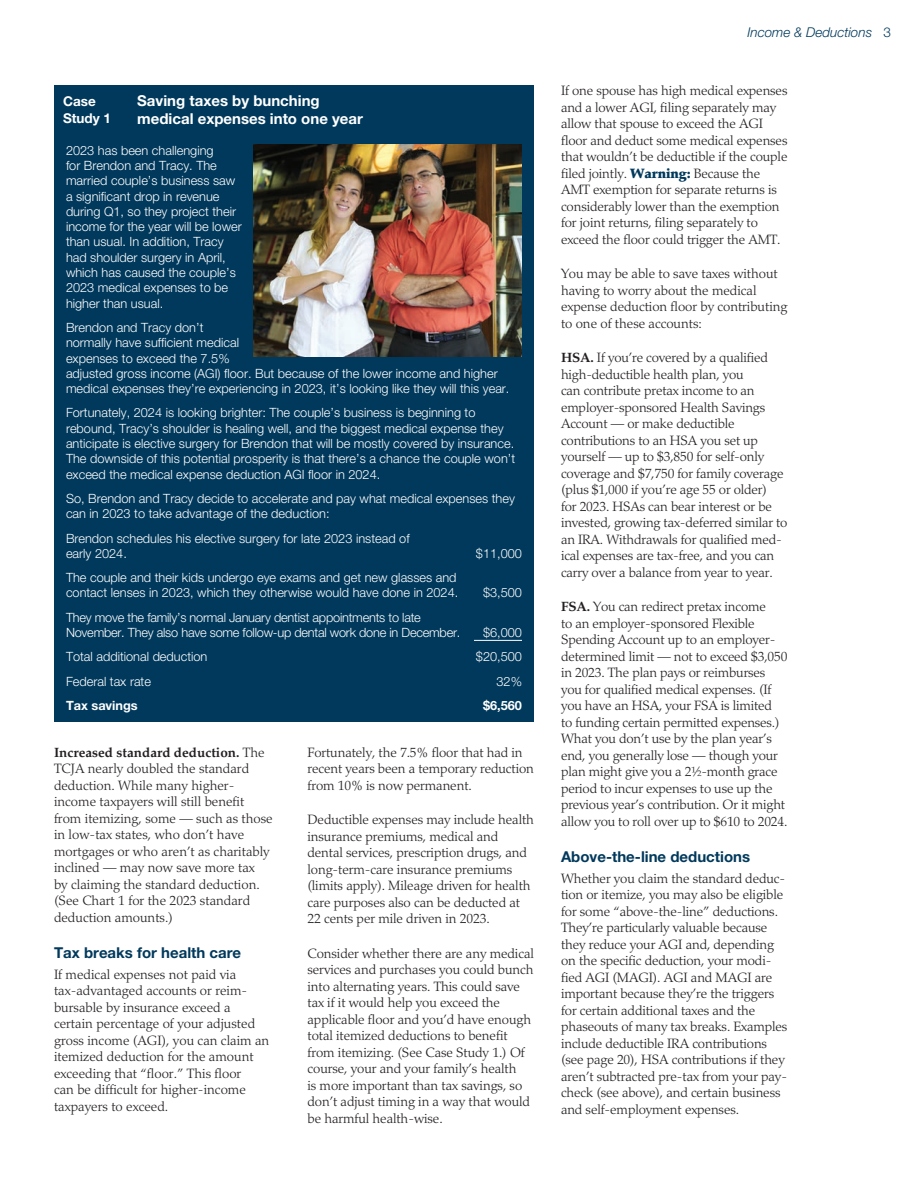
<style>
.page{position:relative;width:918px;height:1188px;background:#fff}
.page>*{position:absolute;margin:0;border:0;box-sizing:border-box;transform-origin:0 0}
.t1{font:700 15px/18px "Helvetica Neue LT Std";color:#fff}
.t2{font:700 15px "Helvetica Neue LT Std";color:#00395c}
.t3{font:300 13.5px/16.5px "Palatino LT Std";letter-spacing:-.01em;color:#231f20}
.t4{font:italic 300 13.5px "Helvetica Neue LT Std";color:#00395c}
.t5{font:700 13.5px/16.5px "Helvetica Neue LT Std";color:#fff}
.t6{font:300 12.75px/15.3px "Helvetica Neue LT Std";color:#fff}
.t7{font:300 12.75px/15.3px "Helvetica Neue LT Std";letter-spacing:-.02em;color:#fff}
.t8{font:700 12.75px "Helvetica Neue LT Std";color:#fff}
.s1{font-weight:700}
.s2{font-style:normal}
.s3{font-weight:900;color:#00395c}
</style>
<div class="page">
<div style="left:54px;top:86px;width:480px;height:636px;background:#00395c"></div>
<hr style="left:474px;top:640px;width:48px;height:1px;background:#fff">
<img style="left:254px;top:144px;width:268px;height:212px">
<p class="t5" style="left:63px;top:93px;width:50px">Case<br>Study 1</p>
<p class="t1" style="left:137px;top:91px;width:227px">Saving taxes by bunching medical expenses into one year</p>
<p class="t6" style="left:66px;top:142px;width:177px">2023 has been challenging<br>for Brendon and Tracy. The married couple’s business saw a significant drop in revenue during Q1, so they project their income for the year will be lower than usual. In addition, Tracy had shoulder surgery in April, which has caused the couple’s<br>2023 medical expenses to be higher than usual.</p>
<p class="t6" style="left:66px;top:319px;width:445px">Brendon and Tracy don’t<br>normally have sufficient medical<br>expenses to exceed the 7.5%<br>adjusted gross income (AGI) floor. But because of the lower income and higher medical expenses they’re experiencing in 2023, it’s looking like they will this year.</p>
<p class="t6" style="left:66px;top:405px;width:451px">Fortunately, 2024 is looking brighter: The couple’s business is beginning to rebound, Tracy’s shoulder is healing well, and the biggest medical expense they anticipate is elective surgery for Brendon that will be mostly covered by insurance.<br>The downside of this potential prosperity is that there’s a chance the couple won’t exceed the medical expense deduction AGI floor in 2024.</p>
<p class="t6" style="left:66px;top:490px;width:451px">So, Brendon and Tracy decide to accelerate and pay what medical expenses they can in 2023 to take advantage of the deduction:</p>
<p class="t6" style="left:66px;top:530px;width:345px">Brendon schedules his elective surgery for late 2023 instead of early 2024.</p>
<p class="t6" style="left:476px;top:545px;width:48px">$11,000</p>
<p class="t6" style="left:66px;top:570px;width:394px">The couple and their kids undergo eye exams and get new glasses and contact lenses in 2023, which they otherwise would have done in 2024.</p>
<p class="t7" style="left:66px;top:609px;width:396px">They move the family’s normal January dentist appointments to late<br>November. They also have some follow-up dental work done in December.</p>
<p class="t6" style="left:483px;top:585px;width:40px">$3,500</p>
<p class="t6" style="left:483px;top:625px;width:40px">$6,000</p>
<p class="t6" style="left:66px;top:649px;width:143px">Total additional deduction</p>
<p class="t6" style="left:476px;top:649px;width:48px">$20,500</p>
<p class="t6" style="left:66px;top:673px;width:87px">Federal tax rate</p>
<p class="t6" style="left:496px;top:673px;width:27px">32%</p>
<p class="t8" style="left:66px;top:697px;width:73px">Tax savings</p>
<p class="t8" style="left:483px;top:697px;width:40px">$6,560</p>
<p class="t3" style="left:54px;top:744px;width:220px"><span class="s1">Increased standard deduction.</span> The TCJA nearly doubled the standard deduction. While many higher&shy;income taxpayers will still benefit from itemizing, some — such as those in low-tax states, who don’t have mortgages or who aren’t as charitably inclined — may now save more tax<br>by claiming the standard deduction. (See Chart 1 for the 2023 standard deduction amounts.)</p>
<p class="t2" style="left:54px;top:943px;width:189px">Tax breaks for health care</p>
<p class="t3" style="left:54px;top:966px;width:217px">If medical expenses not paid via tax-advantaged accounts or reim&shy;bursable by insurance exceed a certain percentage of your adjusted gross income (AGI), you can claim an itemized deduction for the amount exceeding that “floor.” This floor<br>can be difficult for higher-income taxpayers to exceed.</p>
<p class="t3" style="left:308px;top:744px;width:228px">Fortunately, the 7.5% floor that had in recent years been a temporary reduction from 10% is now permanent.</p>
<p class="t3" style="left:308px;top:812px;width:228px">Deductible expenses may include health insurance premiums, medical and dental services, prescription drugs, and long-term-care insurance premiums (limits apply). Mileage driven for health care purposes also can be deducted at 22 cents per mile driven in 2023.</p>
<p class="t3" style="left:308px;top:945px;width:228px">Consider whether there are any medical services and purchases you could bunch into alternating years. This could save tax if it would help you exceed the applicable floor and you’d have enough total itemized deductions to benefit from itemizing. (See Case Study 1.) Of course, your and your family’s health<br>is more important than tax savings, so don’t adjust timing in a way that would be harmful health-wise.</p>
<p class="t4" style="left:747px;top:24px;width:145px">Income &amp; Deductions <span class="s2">3</span></p>
<p class="t3" style="left:561px;top:83px;width:228px">If one spouse has high medical expenses and a lower AGI, filing separately may allow that spouse to exceed the AGI floor and deduct some medical expenses that wouldn’t be deductible if the couple filed jointly. <span class="s3">Warning:</span> Because the AMT exemption for separate returns is considerably lower than the exemption for joint returns, filing separately to exceed the floor could trigger the AMT.</p>
<p class="t3" style="left:561px;top:266px;width:228px">You may be able to save taxes without having to worry about the medical expense deduction floor by contributing to one of these accounts:</p>
<p class="t3" style="left:561px;top:350px;width:228px"><span class="s1">HSA.</span> If you’re covered by a qualified high-deductible health plan, you<br>can contribute pretax income to an employer-sponsored Health Savings Account — or make deductible contributions to an HSA you set up yourself — up to $3,850 for self-only coverage and $7,750 for family coverage (plus $1,000 if you’re age 55 or older)<br>for 2023. HSAs can bear interest or be invested, growing tax-deferred similar to an IRA. Withdrawals for qualified med&shy;ical expenses are tax-free, and you can carry over a balance from year to year.</p>
<p class="t3" style="left:561px;top:599px;width:228px"><span class="s1">FSA.</span> You can redirect pretax income<br>to an employer-sponsored Flexible Spending Account up to an employer&shy;determined limit — not to exceed $3,050 in 2023. The plan pays or reimburses you for qualified medical expenses. (If you have an HSA, your FSA is limited<br>to funding certain permitted expenses.)<br>What you don’t use by the plan year’s end, you generally lose — though your plan might give you a 21/2-month grace period to incur expenses to use up the previous year’s contribution. Or it might allow you to roll over up to $610 to 2024.</p>
<p class="t2" style="left:561px;top:847px;width:191px">Above-the-line deductions</p>
<p class="t3" style="left:561px;top:870px;width:228px">Whether you claim the standard deduc&shy;tion or itemize, you may also be eligible for some “above-the-line” deductions.<br>They’re particularly valuable because they reduce your AGI and, depending on the specific deduction, your modi&shy;fied AGI (MAGI). AGI and MAGI are important because they’re the triggers for certain additional taxes and the phaseouts of many tax breaks. Examples include deductible IRA contributions (see page 20), HSA contributions if they aren’t subtracted pre-tax from your pay&shy;check (see above), and certain business and self-employment expenses.</p>
</div>
